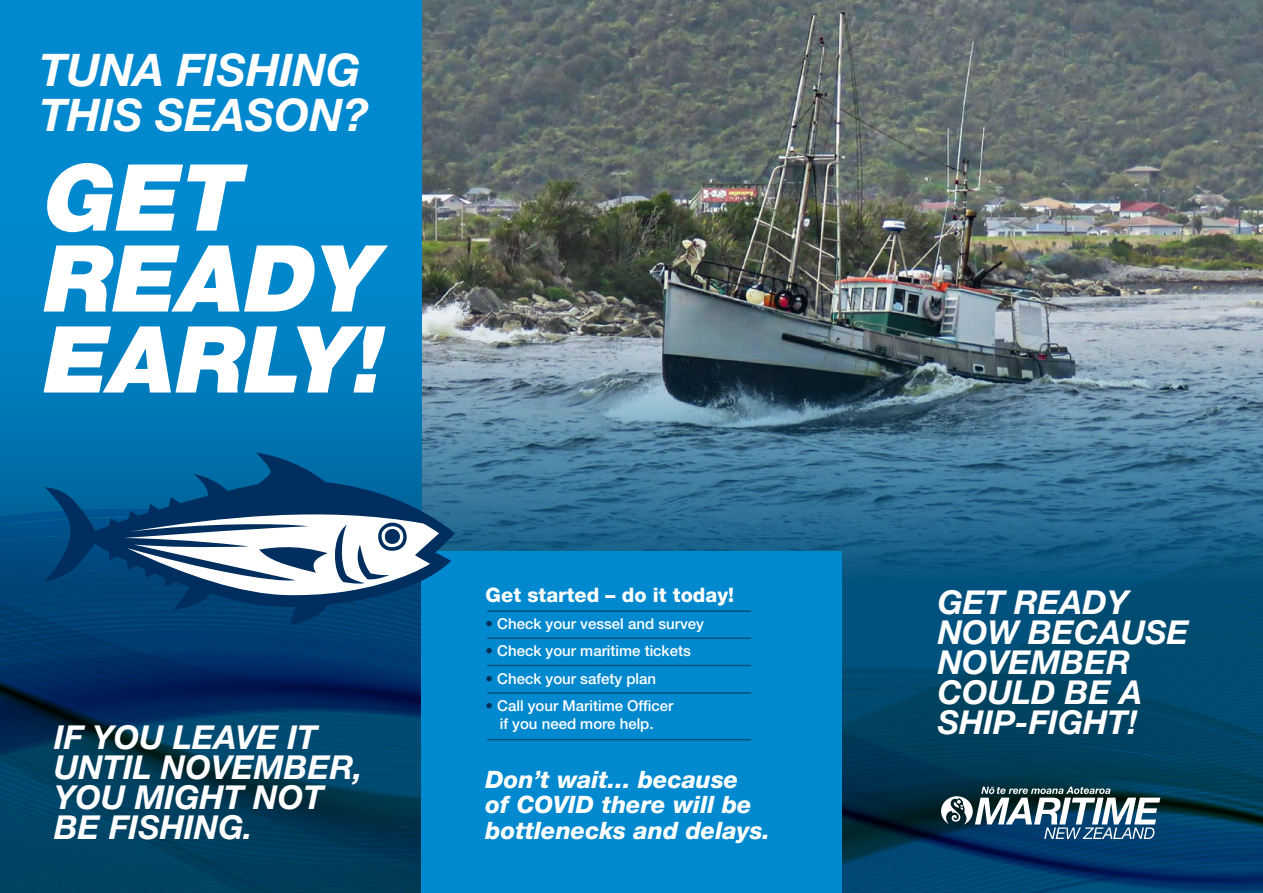
<style>
.page{position:relative;width:1263px;height:893px;background:#fff}
.page>*{position:absolute;margin:0;border:0;box-sizing:border-box;transform-origin:0 0}
.t1{font:italic 92.55px/81px "m Helvetica Neue LT Std Blk";color:#fff}
.t2{font:italic 700 45px/45px "m Helvetica Neue LT Std";color:#fff}
.t3{font:italic 700 33px/30px "m Helvetica Neue LT Std";color:#fff}
.t4{font:italic 700 24px/25.5px "m Helvetica Neue LT Std Med";color:#fff}
.t5{font:700 19.95px "m Helvetica Neue LT Std Med";color:#fff}
.t6{font:15px/18px "m Helvetica Neue LT Std Med";color:#fff;text-align:center}
.s1{color:#002e56}
</style>
<div class="page">
<img style="left:422px;top:0;width:841px;height:201px">
<div style="left:0;top:0;width:422px;height:893px;background:#0089cf"></div>
<img style="left:0;top:201px;width:1263px;height:306px">
<img style="left:0;top:507px;width:1263px;height:386px">
<div style="left:421px;top:551px;width:421px;height:342px;background:#0089cf"></div>
<svg style="left:941px;top:787px;width:219px;height:52px"></svg>
<hr style="left:487px;top:610px;width:264px;height:2px;background:#00517d">
<hr style="left:487px;top:637px;width:264px;height:2px;background:#00517d">
<hr style="left:487px;top:692px;width:264px;height:2px;background:#00517d">
<hr style="left:487px;top:665px;width:264px;height:1px;background:#00517d">
<hr style="left:487px;top:739px;width:264px;height:1px;background:#00517d">
<svg style="left:44px;top:452px;width:411px;height:173px;background:#346e97"></svg>
<h2 class="t2" style="left:39px;top:47px;width:331px">TUNA FISHING<br>THIS SEASON?</h2>
<h1 class="t1" style="left:38px;top:157px;width:362px">GET<br>READY<br>EARLY!</h1>
<h3 class="t3" style="left:54px;top:721px;width:310px">IF YOU LEAVE IT<br>UNTIL NOVEMBER,<br>YOU MIGHT NOT<br>BE FISHING.</h3>
<h3 class="t5" style="left:486px;top:583px;width:250px">Get started – do it today!</h3>
<p class="t6" style="left:486px;top:615px;width:220px"><span class="s1">•</span> Check your vessel and survey</p>
<p class="t6" style="left:486px;top:642px;width:207px"><span class="s1">•</span> Check your maritime tickets</p>
<p class="t6" style="left:486px;top:669px;width:172px"><span class="s1">•</span> Check your safety plan</p>
<p class="t6" style="left:486px;top:697px;width:189px"><span class="s1">•</span> Call your Maritime Officer if you need more help.</p>
<h3 class="t4" style="left:486px;top:766px;width:286px">Don’t wait... because<br>of COVID there will be bottlenecks and delays.</h3>
<h3 class="t3" style="left:938px;top:586px;width:253px">GET READY<br>NOW BECAUSE<br>NOVEMBER<br>COULD BE A<br>SHIP-FIGHT!</h3>
</div>
